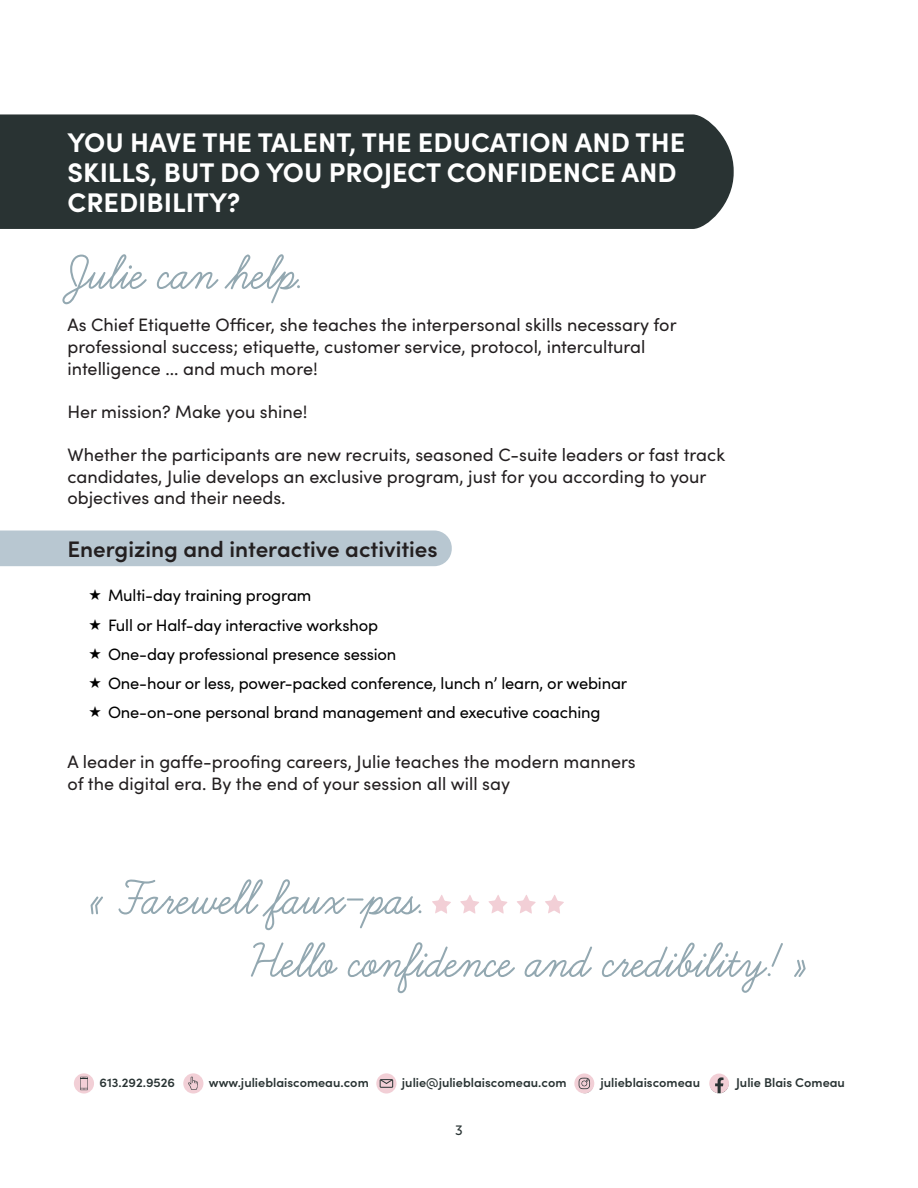
<style>
.page{position:relative;width:918px;height:1188px;background:#fff}
.page>*{position:absolute;margin:0;border:0;box-sizing:border-box;transform-origin:0 0}
.t1{font:700 52.5px "Learning Curve";color:#93a8b1}
.t2{font:700 27px/30px "Sofia Pro";color:#fff}
.Subtitle{font:600 22.5px "Sofia Pro";color:#231f20}
.t3{font:18px/21.6px "Sofia Pro";color:#231f20}
.t4{font:16.5px "Sofia Pro";letter-spacing:-.01em;color:#000}
.t5{font:13.5px "Museo Sans 500";color:#293333}
.t6{font:600 12.75px "Sofia Pro";color:#293333}
</style>
<div class="page">
<div style="left:0;top:531px;width:452px;height:35px;background:#b8c7d1"></div>
<div style="left:0;top:114px;width:734px;height:115px;background:#293333"></div>
<svg style="left:460px;top:895px;width:19px;height:19px"></svg>
<svg style="left:517px;top:895px;width:19px;height:19px"></svg>
<svg style="left:545px;top:895px;width:19px;height:19px"></svg>
<svg style="left:432px;top:895px;width:19px;height:19px"></svg>
<svg style="left:488px;top:895px;width:19px;height:19px"></svg>
<svg style="left:574px;top:1073px;width:20px;height:20px"></svg>
<svg style="left:709px;top:1073px;width:20px;height:20px"></svg>
<div style="left:74px;top:1073px;width:20px;height:21px;background:#f2cfd6;border-radius:50%"></div>
<svg style="left:80px;top:1077px;width:8px;height:13px"></svg>
<div style="left:183px;top:1073px;width:20px;height:21px;background:#f2cfd6;border-radius:50%"></div>
<svg style="left:188px;top:1077px;width:10px;height:13px"></svg>
<div style="left:376px;top:1073px;width:20px;height:21px;background:#f2cfd6;border-radius:50%"></div>
<svg style="left:380px;top:1079px;width:13px;height:9px"></svg>
<p class="t2" style="left:68px;top:125px;width:619px">YOU HAVE THE TALENT, THE EDUCATION AND THE<br>SKILLS, BUT DO YOU PROJECT CONFIDENCE AND<br>CREDIBILITY?</p>
<p class="t1" style="left:68px;top:245px;width:240px">Julie can help.</p>
<p class="t3" style="left:68px;top:313px;width:611px">As Chief Etiquette Officer, she teaches the interpersonal skills necessary for professional success; etiquette, customer service, protocol, intercultural intelligence ... and much more!</p>
<p class="t3" style="left:68px;top:400px;width:242px">Her mission? Make you shine!</p>
<p class="t3" style="left:68px;top:443px;width:659px">Whether the participants are new recruits, seasoned C-suite leaders or fast track candidates, Julie develops an exclusive program, just for you according to your objectives and their needs.</p>
<p class="Subtitle" style="left:68px;top:532px;width:372px">Energizing and interactive activities</p>
<p class="t4" style="left:108px;top:584px;width:205px">Multi-day training program</p>
<p class="t4" style="left:108px;top:613px;width:272px">Full or Half-day interactive workshop</p>
<p class="t4" style="left:108px;top:642px;width:290px">One-day professional presence session</p>
<p class="t4" style="left:108px;top:671px;width:521px">One-hour or less, power-packed conference, lunch n’ learn, or webinar</p>
<p class="t4" style="left:108px;top:701px;width:494px">One-on-one personal brand management and executive coaching</p>
<p class="t3" style="left:68px;top:750px;width:570px">A leader in gaffe-proofing careers, Julie teaches the modern manners of the digital era. By the end of your session all will say</p>
<p class="t1" style="left:90px;top:870px;width:339px">« Farewell faux-pas.</p>
<p class="t1" style="left:252px;top:933px;width:558px">Hello confidence and credibility! »</p>
<p class="t6" style="left:100px;top:1073px;width:77px">613.292.9526</p>
<p class="t6" style="left:209px;top:1073px;width:161px">www.julieblaiscomeau.com</p>
<p class="t6" style="left:402px;top:1073px;width:166px">julie@julieblaiscomeau.com</p>
<p class="t6" style="left:601px;top:1073px;width:101px">julieblaiscomeau</p>
<p class="t6" style="left:736px;top:1073px;width:110px">Julie Blais Comeau</p>
<p class="t5" style="left:455px;top:1123px;width:9px">3</p>
</div>
